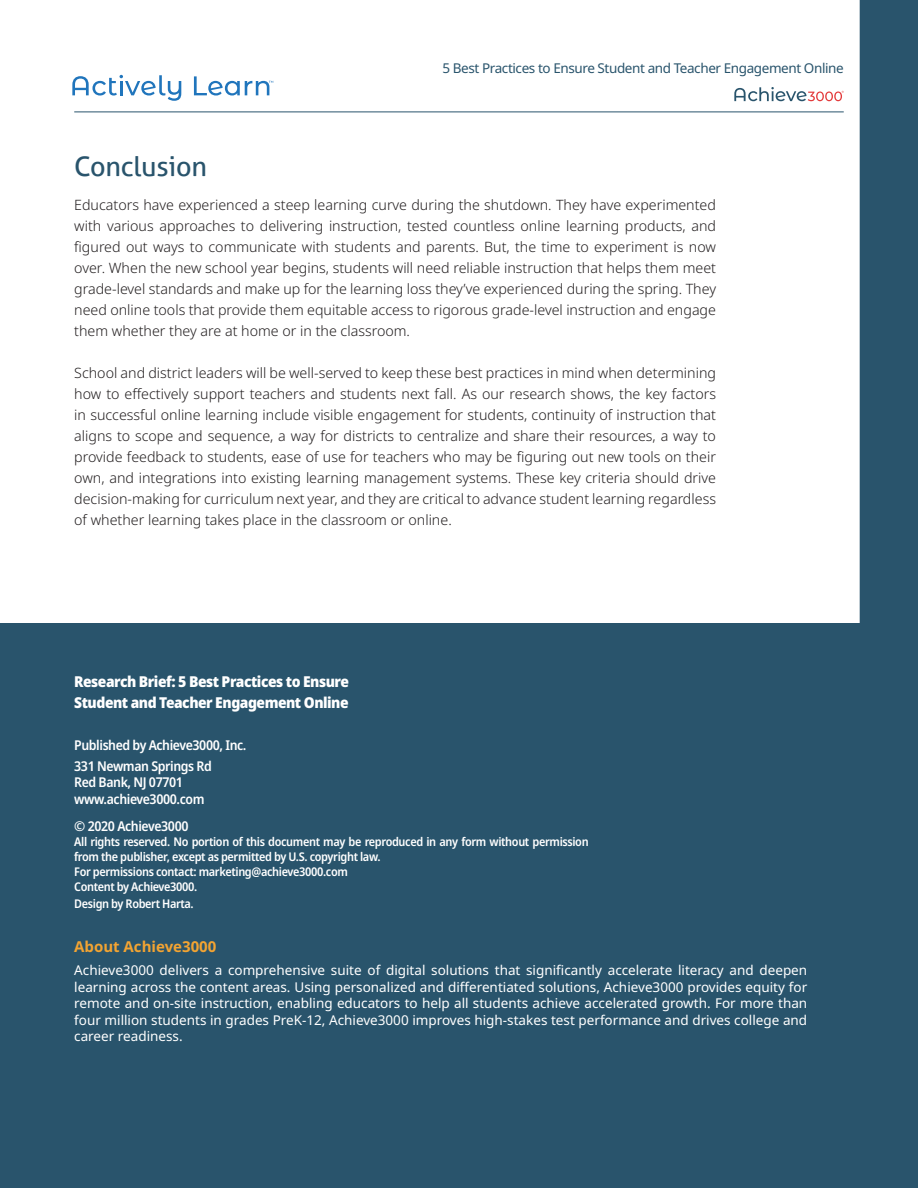
<style>
.page{position:relative;width:918px;height:1188px;background:#fff}
.page>*{position:absolute;margin:0;border:0;box-sizing:border-box;transform-origin:0 0}
.Header_1{font:27px "Aller";letter-spacing:-.01em;color:#29546c}
.t1{font:900 semi-condensed 15px/21px "Noto Sans";letter-spacing:-.03em;color:#fff}
.Body{font:700 15px "Noto Sans";color:#f3a432}
.Body-2{font:300 14.25px/21px "Noto Sans";color:#231f20;text-align:justify}
.Body-3{font:13.5px/16.5px "Noto Sans";color:#fff;text-align:justify}
.t2{font:600 semi-condensed 13.5px/21px "Noto Sans";letter-spacing:-.03em;color:#fff}
.t3{font:13.5px "Noto Sans";letter-spacing:-.03em;color:#29546c}
.t4{font:600 semi-condensed 12px/15px "Noto Sans";letter-spacing:-.03em;color:#fff}
</style>
<div class="page">
<svg style="left:74px;top:0;width:844px;height:623px"></svg>
<svg style="left:734px;top:87px;width:110px;height:14px"></svg>
<hr style="left:74px;top:112px;width:770px;height:1px;background:#29546c">
<svg style="left:72px;top:75px;width:109px;height:26px"></svg>
<svg style="left:194px;top:76px;width:79px;height:20px"></svg>
<div style="left:0;top:623px;width:918px;height:565px;background:#29546c"></div>
<p class="t3" style="left:443px;top:58px;width:403px">5 Best Practices to Ensure Student and Teacher Engagement Online</p>
<p class="Header_1" style="left:74px;top:150px;width:134px">Conclusion</p>
<p class="Body-2" style="left:74px;top:195px;width:643px">Educators have experienced a steep learning curve during the shutdown. They have experimented with various approaches to delivering instruction, tested countless online learning products, and figured out ways to communicate with students and parents. But, the time to experiment is now over. When the new school year begins, students will need reliable instruction that helps them meet grade-level standards and make up for the learning loss they’ve experienced during the spring. They need online tools that provide them equitable access to rigorous grade-level instruction and engage them whether they are at home or in the classroom.</p>
<p class="Body-2" style="left:74px;top:363px;width:643px">School and district leaders will be well-served to keep these best practices in mind when determining how to effectively support teachers and students next fall. As our research shows, the key factors in successful online learning include visible engagement for students, continuity of instruction that aligns to scope and sequence, a way for districts to centralize and share their resources, a way to provide feedback to students, ease of use for teachers who may be figuring out new tools on their own, and integrations into existing learning management systems. These key criteria should drive decision-making for curriculum next year, and they are critical to advance student learning regardless of whether learning takes place in the classroom or online.</p>
<p class="t1" style="left:74px;top:671px;width:276px">Research Brief: 5 Best Practices to Ensure<br>Student and Teacher Engagement Online</p>
<p class="t2" style="left:74px;top:735px;width:174px">Published by Achieve3000, Inc.<br>331 Newman Springs Rd</p>
<p class="t2" style="left:74px;top:774px;width:132px;line-height:16.5px">Red Bank, NJ 07701 www.achieve3000.com</p>
<p class="t2" style="left:74px;top:816px;width:116px">© 2020 Achieve3000</p>
<p class="t4" style="left:74px;top:835px;width:516px">All rights reserved. No portion of this document may be reproduced in any form without permission from the publisher, except as permitted by U.S. copyright law.<br>For permissions contact: marketing@achieve3000.com<br>Content by Achieve3000.</p>
<p class="t4" style="left:74px;top:896px;width:121px">Design by Robert Harta.</p>
<p class="Body" style="left:74px;top:936px;width:144px">About Achieve3000</p>
<p class="Body-3" style="left:74px;top:962px;width:735px">Achieve3000 delivers a comprehensive suite of digital solutions that significantly accelerate literacy and deepen learning across the content areas. Using personalized and differentiated solutions, Achieve3000 provides equity for remote and on-site instruction, enabling educators to help all students achieve accelerated growth. For more than four million students in grades PreK-12, Achieve3000 improves high-stakes test performance and drives college and career readiness.</p>
</div>
